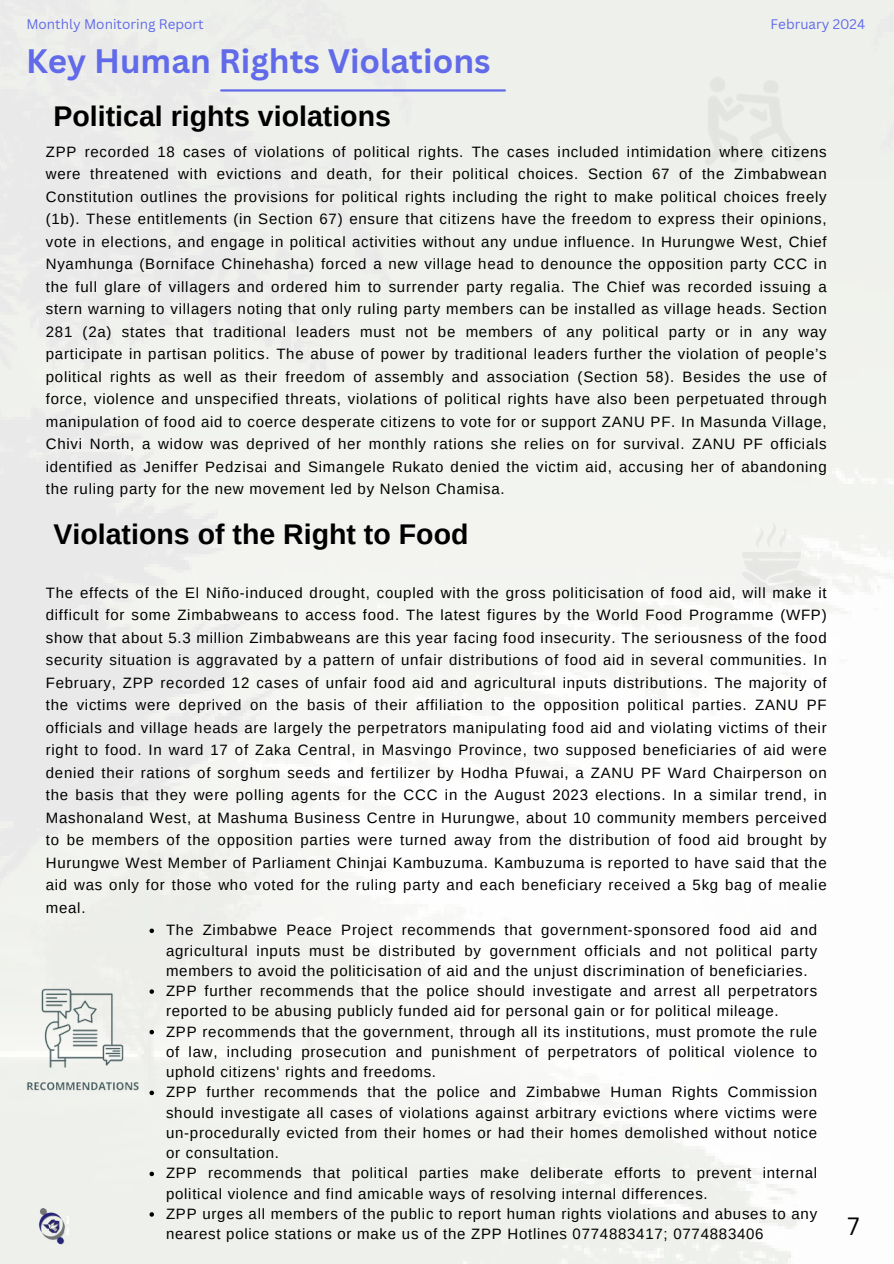
<style>
.page{position:relative;width:894px;height:1264px;background:#fff}
.page>*{position:absolute;margin:0;border:0;box-sizing:border-box;transform-origin:0 0}
.t1{font:700 33px "Canva Sans";color:#616ae8}
.t2{font:700 28.5px "Arimo";color:#000}
.t3{font:24.3px "Canva Sans";color:#000}
.t4{font:15px/22.5px "Arimo";letter-spacing:.05em;color:#000;text-align:justify}
.t5{font:13.5px "Canva Sans";color:#616ae8}
</style>
<div class="page">
<img style="left:0;top:0;width:893px;height:1263px">
<hr style="left:221px;top:89px;width:283px;height:3px;background:#616ae8">
<img style="left:13px;top:977px;width:137px;height:121px">
<img style="left:39px;top:1208px;width:29px;height:36px">
<img style="left:683px;top:52px;width:134px;height:132px">
<img style="left:733px;top:513px;width:94px;height:91px">
<svg style="left:149px;top:928px;width:5px;height:5px"></svg>
<svg style="left:149px;top:989px;width:5px;height:4px"></svg>
<svg style="left:149px;top:1029px;width:5px;height:5px"></svg>
<svg style="left:149px;top:1090px;width:5px;height:5px"></svg>
<svg style="left:149px;top:1171px;width:5px;height:5px"></svg>
<svg style="left:149px;top:1212px;width:5px;height:4px"></svg>
<p class="t5" style="left:26px;top:15px;width:179px">Monthly Monitoring Report</p>
<h1 class="t5" style="left:770px;top:15px;width:96px">February 2024</h1>
<p class="t1" style="left:26px;top:37px;width:466px">Key Human Rights Violations</p>
<p class="t2" style="left:53px;top:100px;width:339px">Political rights violations</p>
<h2 class="t4" style="left:46px;top:140px;width:782px">ZPP recorded 18 cases of violations of political rights. The cases included intimidation where citizens were threatened with evictions and death, for their political choices. Section 67 of the Zimbabwean Constitution outlines the provisions for political rights including the right to make political choices freely (1b). These entitlements (in Section 67) ensure that citizens have the freedom to express their opinions, vote in elections, and engage in political activities without any undue influence. In Hurungwe West, Chief Nyamhunga (Borniface Chinehasha) forced a new village head to denounce the opposition party CCC in the full glare of villagers and ordered him to surrender party regalia. The Chief was recorded issuing a stern warning to villagers noting that only ruling party members can be installed as village heads. Section 281 (2a) states that traditional leaders must not be members of any political party or in any way participate in partisan politics. The abuse of power by traditional leaders further the violation of people’s political rights as well as their freedom of assembly and association (Section 58). Besides the use of force, violence and unspecified threats, violations of political rights have also been perpetuated through manipulation of food aid to coerce desperate citizens to vote for or support ZANU PF. In Masunda Village, Chivi North, a widow was deprived of her monthly rations she relies on for survival. ZANU PF officials identified as Jeniffer Pedzisai and Simangele Rukato denied the victim aid, accusing her of abandoning the ruling party for the new movement led by Nelson Chamisa.</h2>
<p class="t2" style="left:53px;top:518px;width:416px">Violations of the Right to Food</p>
<p class="t4" style="left:46px;top:581px;width:782px">The effects of the El Niño-induced drought, coupled with the gross politicisation of food aid, will make it difficult for some Zimbabweans to access food. The latest figures by the World Food Programme (WFP) show that about 5.3 million Zimbabweans are this year facing food insecurity. The seriousness of the food security situation is aggravated by a pattern of unfair distributions of food aid in several communities. In February, ZPP recorded 12 cases of unfair food aid and agricultural inputs distributions. The majority of the victims were deprived on the basis of their affiliation to the opposition political parties. ZANU PF officials and village heads are largely the perpetrators manipulating food aid and violating victims of their right to food. In ward 17 of Zaka Central, in Masvingo Province, two supposed beneficiaries of aid were denied their rations of sorghum seeds and fertilizer by Hodha Pfuwai, a ZANU PF Ward Chairperson on the basis that they were polling agents for the CCC in the August 2023 elections. In a similar trend, in Mashonaland West, at Mashuma Business Centre in Hurungwe, about 10 community members perceived to be members of the opposition parties were turned away from the distribution of food aid brought by Hurungwe West Member of Parliament Chinjai Kambuzuma. Kambuzuma is reported to have said that the aid was only for those who voted for the ruling party and each beneficiary received a 5kg bag of mealie meal.</p>
<p class="t4" style="left:166px;top:920px;width:652px;line-height:20.2px">The Zimbabwe Peace Project recommends that government-sponsored food aid and agricultural inputs must be distributed by government officials and not political party members to avoid the politicisation of aid and the unjust discrimination of beneficiaries.</p>
<h2 class="t4" style="left:166px;top:980px;width:652px;line-height:20.2px">ZPP further recommends that the police should investigate and arrest all perpetrators reported to be abusing publicly funded aid for personal gain or for political mileage.</h2>
<p class="t4" style="left:166px;top:1021px;width:652px;line-height:20.2px">ZPP recommends that the government, through all its institutions, must promote the rule of law, including prosecution and punishment of perpetrators of political violence to uphold citizens' rights and freedoms.</p>
<p class="t4" style="left:166px;top:1082px;width:652px;line-height:20.2px">ZPP further recommends that the police and Zimbabwe Human Rights Commission should investigate all cases of violations against arbitrary evictions where victims were un-procedurally evicted from their homes or had their homes demolished without notice or consultation.</p>
<p class="t4" style="left:166px;top:1163px;width:652px;line-height:20.2px">ZPP recommends that political parties make deliberate efforts to prevent internal political violence and find amicable ways of resolving internal differences.</p>
<p class="t4" style="left:166px;top:1203px;width:652px;line-height:20.2px">ZPP urges all members of the public to report human rights violations and abuses to any nearest police stations or make us of the ZPP Hotlines 0774883417; 0774883406</p>
<p class="t3" style="left:847px;top:1208px;width:13px">7</p>
</div>
